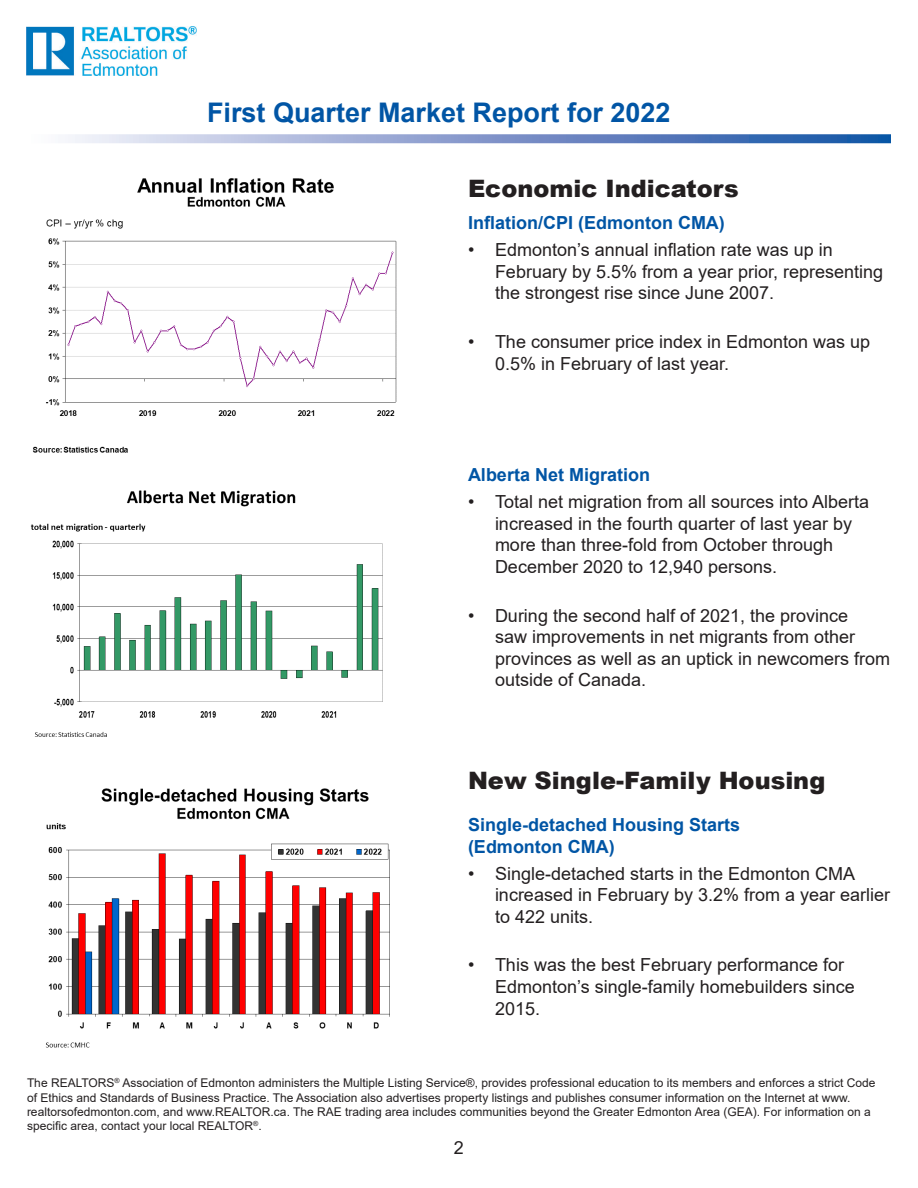
<style>
.page{position:relative;width:918px;height:1188px;background:#fff}
.page>*{position:absolute;margin:0;border:0;box-sizing:border-box;transform-origin:0 0}
.t1{font:700 27px "Arial";color:#0155a5}
.t2{font:900 24px "Arial";color:#231f20}
.t3{font:18px/21.6px "Arial";color:#231f20}
.t4{font:700 18px/21.6px "Arial";color:#0155a5}
.t5{font:12px/14.4px "Arial";color:#231f20}
</style>
<div class="page">
<img style="left:33px;top:178px;width:364px;height:275px">
<img style="left:30px;top:490px;width:353px;height:247px">
<img style="left:45px;top:788px;width:345px;height:260px">
<img style="left:27px;top:27px;width:169px;height:49px">
<svg style="left:68px;top:134px;width:823px;height:9px;background:#869ecd"></svg>
<p class="t1" style="left:207px;top:93px;width:465px">First Quarter Market Report for 2022</p>
<p class="t2" style="left:468px;top:171px;width:272px">Economic Indicators</p>
<p class="t4" style="left:468px;top:212px;width:258px">Inflation/CPI (Edmonton CMA)</p>
<p class="t3" style="left:495px;top:239px;width:390px;text-indent:-27px">• Edmonton’s annual inflation rate was up in<br>February by 5.5% from a year prior, representing the strongest rise since June 2007.</p>
<p class="t3" style="left:495px;top:331px;width:377px;text-indent:-27px">• The consumer price index in Edmonton was up<br>0.5% in February of last year.</p>
<p class="t4" style="left:468px;top:464px;width:184px">Alberta Net Migration</p>
<p class="t3" style="left:495px;top:491px;width:376px;text-indent:-27px">• Total net migration from all sources into Alberta increased in the fourth quarter of last year by more than three-fold from October through December 2020 to 12,940 persons.</p>
<p class="t3" style="left:495px;top:604px;width:397px;text-indent:-27px">• During the second half of 2021, the province<br>saw improvements in net migrants from other provinces as well as an uptick in newcomers from outside of Canada.</p>
<p class="t2" style="left:468px;top:763px;width:359px">New Single-Family Housing</p>
<p class="t4" style="left:468px;top:814px;width:274px">Single-detached Housing Starts (Edmonton CMA)</p>
<p class="t3" style="left:495px;top:862px;width:397px;text-indent:-27px">• Single-detached starts in the Edmonton CMA increased in February by 3.2% from a year earlier to 422 units.</p>
<p class="t3" style="left:495px;top:954px;width:361px;text-indent:-27px">• This was the best February performance for<br>Edmonton’s single-family homebuilders since<br>2015.</p>
<p class="t5" style="left:27px;top:1076px;width:850px">The REALTORS<sup>®</sup> Association of Edmonton administers the Multiple Listing Service®, provides professional education to its members and enforces a strict Code of Ethics and Standards of Business Practice. The Association also advertises property listings and publishes consumer information on the Internet at www. realtorsofedmonton.com, and www.REALTOR.ca. The RAE trading area includes communities beyond the Greater Edmonton Area (GEA). For information on a specific area, contact your local REALTOR<sup>®</sup>.</p>
<p class="t3" style="left:454px;top:1136px;width:12px">2</p>
</div>
